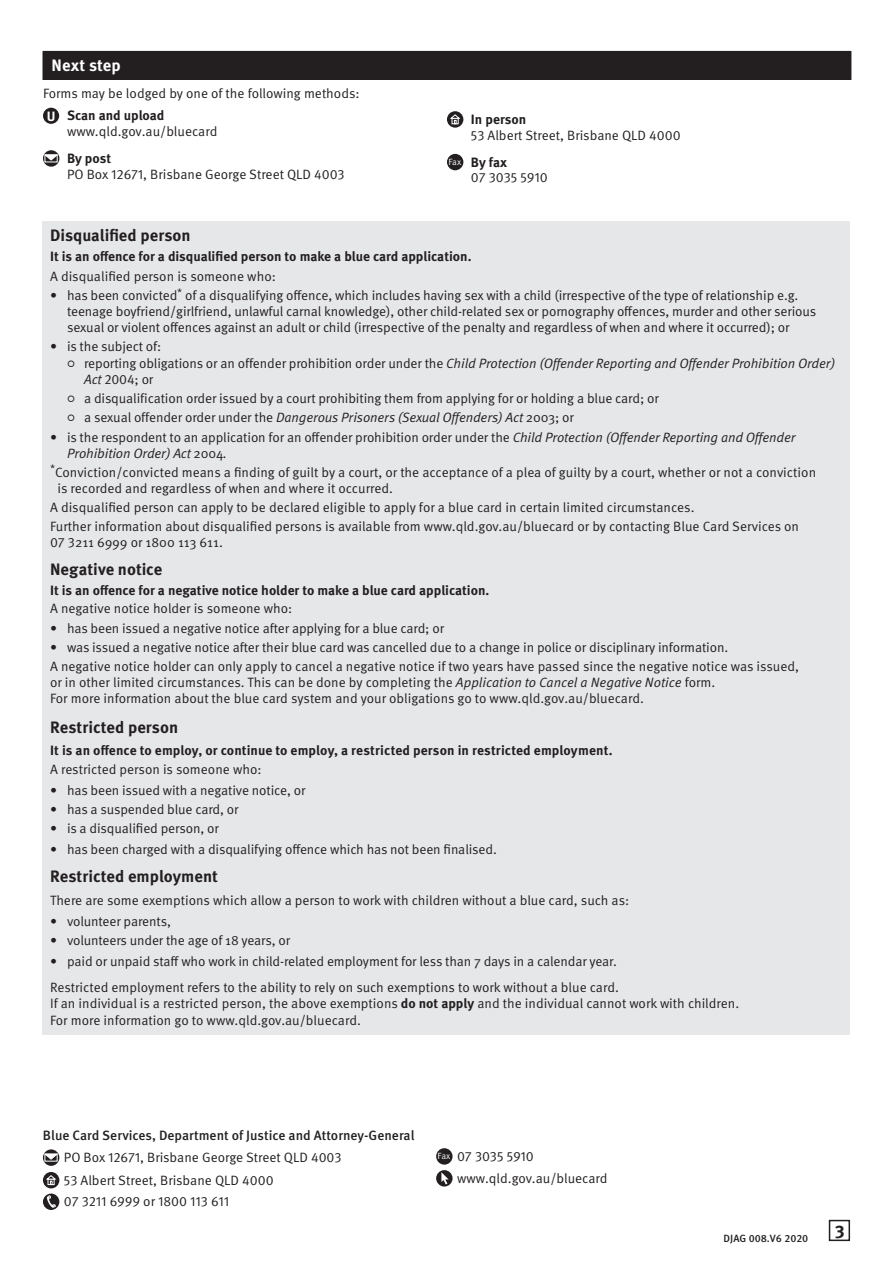
<style>
.page{position:relative;width:893px;height:1263px;background:#fff}
.page>*{position:absolute;margin:0;border:0;box-sizing:border-box;transform-origin:0 0}
.t1{font:700 18px "Meta OT";color:#231f20}
.PSBA_Section_Header{font:700 16.5px "Meta OT";color:#231f20}
.PSBA_Section_Header-2{font:700 16.5px "Meta OT";letter-spacing:.005em;color:#fff}
.PSBA_Bullets_Level_1{font:13.5px/15.8px "Meta OT";letter-spacing:-.01em;color:#231f20}
.t2{font:700 13.5px "Meta OT";color:#231f20}
.PSBA_Bullets_Level_2{font:italic 13.5px/15.8px "Meta OT";letter-spacing:-.01em;color:#231f20}
.PSBA_Bullets_Level_2-2{font:13.5px "Meta OT";letter-spacing:-.01em;color:#231f20}
.t3{font:500 13.5px "Meta OT";color:#231f20}
.t4{font:700 13.5px "Meta OT";color:#fff}
.t5{font:500 10.5px "Meta OT";color:#231f20}
.t6{font:9px "Meta OT";letter-spacing:-.005em;color:#fff}
.s1{font-weight:700}
.s2{font-style:normal}
.s3{font-style:italic}
</style>
<div class="page">
<svg style="left:43px;top:1149px;width:16px;height:17px"></svg>
<svg style="left:44px;top:1153px;width:14px;height:7px"></svg>
<svg style="left:43px;top:1172px;width:16px;height:16px"></svg>
<svg style="left:46px;top:1175px;width:11px;height:10px"></svg>
<svg style="left:43px;top:1193px;width:16px;height:17px"></svg>
<svg style="left:47px;top:1195px;width:9px;height:13px"></svg>
<div style="left:436px;top:1148px;width:17px;height:16px;background:#231f20;border-radius:50%"></div>
<svg style="left:436px;top:1170px;width:17px;height:16px"></svg>
<svg style="left:441px;top:1172px;width:8px;height:12px"></svg>
<div style="left:829px;top:1220px;width:21px;height:21px;border:2px solid #231f20"></div>
<div style="left:43px;top:51px;width:808px;height:29px;background:#231f20"></div>
<div style="left:43px;top:108px;width:16px;height:16px;background:#231f20;border-radius:50%"></div>
<svg style="left:43px;top:150px;width:16px;height:17px"></svg>
<div style="left:45px;top:154px;width:13px;height:8px;border:1px solid #fff"></div>
<svg style="left:44px;top:154px;width:14px;height:7px"></svg>
<svg style="left:447px;top:111px;width:16px;height:17px"></svg>
<svg style="left:450px;top:114px;width:11px;height:10px"></svg>
<div style="left:447px;top:154px;width:16px;height:16px;background:#231f20;border-radius:50%"></div>
<div style="left:42px;top:221px;width:807px;height:813px;background:#e6e7e9"></div>
<p class="PSBA_Section_Header-2" style="left:52px;top:55px;width:71px">Next step</p>
<p class="PSBA_Bullets_Level_1" style="left:43px;top:85px;width:318px">Forms may be lodged by one of the following methods:</p>
<p class="t4" style="left:47px;top:108px;width:10px">U</p>
<p class="PSBA_Bullets_Level_1" style="left:67px;top:108px;width:152px;line-height:16.2px"><span class="s1">Scan and upload </span>www.qld.gov.au/bluecard</p>
<p class="PSBA_Bullets_Level_1" style="left:67px;top:151px;width:279px;line-height:16.2px"><span class="s1">By post<br></span>PO Box 12671, Brisbane George Street QLD 4003</p>
<p class="PSBA_Bullets_Level_1" style="left:471px;top:112px;width:211px;line-height:16.2px"><span class="s1">In person<br></span>53 Albert Street, Brisbane QLD 4000</p>
<p class="t6" style="left:448px;top:157px;width:14px">Fax</p>
<p class="PSBA_Bullets_Level_1" style="left:471px;top:156px;width:78px;line-height:14.2px"><span class="s1">By fax<br></span>07 3035 5910</p>
<p class="PSBA_Section_Header" style="left:50px;top:225px;width:142px">Disqualified person</p>
<p class="t2" style="left:50px;top:248px;width:423px">It is an offence for a disqualified person to make a blue card application.</p>
<p class="PSBA_Bullets_Level_1" style="left:50px;top:269px;width:227px">A disqualified person is someone who:</p>
<p class="PSBA_Bullets_Level_1" style="left:67px;top:288px;width:751px;text-indent:-17px">• has been convicted<sup>*</sup> of a disqualifying offence, which includes having sex with a child (irrespective of the type of relationship e.g. teenage boyfriend/girlfriend, unlawful carnal knowledge), other child-related sex or pornography offences, murder and other serious sexual or violent offences against an adult or child (irrespective of the penalty and regardless of when and where it occurred); or</p>
<p class="PSBA_Bullets_Level_1" style="left:50px;top:338px;width:113px">• is the subject of:</p>
<p class="PSBA_Bullets_Level_2" style="left:84px;top:356px;width:753px"><span class="s2">reporting obligations or an offender prohibition order under the</span> Child Protection (Offender Reporting and Offender Prohibition Order)<br>Act <span class="s2">2004; or</span></p>
<p class="PSBA_Bullets_Level_2-2" style="left:84px;top:390px;width:576px">a disqualification order issued by a court prohibiting them from applying for or holding a blue card; or</p>
<p class="PSBA_Bullets_Level_2" style="left:84px;top:409px;width:491px"><span class="s2">a sexual offender order under the</span> Dangerous Prisoners (Sexual Offenders) Act <span class="s2">2003; or</span></p>
<p class="PSBA_Bullets_Level_1" style="left:67px;top:430px;width:730px;text-indent:-17px">• is the respondent to an application for an offender prohibition order under the <span class="s3">Child Protection (Offender Reporting and Offender<br>Prohibition Order) Act</span> 2004<span class="s3">.</span></p>
<p class="PSBA_Bullets_Level_1" style="left:58px;top:464px;width:760px;text-indent:-8px"><sup>*</sup>Conviction/convicted means a finding of guilt by a court, or the acceptance of a plea of guilty by a court, whether or not a conviction is recorded and regardless of when and where it occurred.</p>
<p class="PSBA_Bullets_Level_1" style="left:50px;top:499px;width:646px">A disqualified person can apply to be declared eligible to apply for a blue card in certain limited circumstances.</p>
<p class="PSBA_Bullets_Level_1" style="left:50px;top:518px;width:750px;line-height:16.2px">Further information about disqualified persons is available from www.qld.gov.au/bluecard or by contacting Blue Card Services on<br>07 3211 6999 or 1800 113 611.</p>
<p class="PSBA_Section_Header" style="left:50px;top:559px;width:114px">Negative notice</p>
<p class="t2" style="left:50px;top:582px;width:441px">It is an offence for a negative notice holder to make a blue card application.</p>
<p class="PSBA_Bullets_Level_1" style="left:50px;top:600px;width:244px">A negative notice holder is someone who:</p>
<p class="PSBA_Bullets_Level_1" style="left:50px;top:620px;width:396px">• has been issued a negative notice after applying for a blue card; or</p>
<p class="PSBA_Bullets_Level_1" style="left:50px;top:639px;width:680px">• was issued a negative notice after their blue card was cancelled due to a change in police or disciplinary information.</p>
<p class="PSBA_Bullets_Level_1" style="left:50px;top:658px;width:750px">A negative notice holder can only apply to cancel a negative notice if two years have passed since the negative notice was issued, or in other limited circumstances. This can be done by completing the <span class="s3">Application to Cancel a Negative Notice</span> form.</p>
<p class="PSBA_Bullets_Level_1" style="left:50px;top:691px;width:595px">For more information about the blue card system and your obligations go to www.qld.gov.au/bluecard.</p>
<p class="PSBA_Section_Header" style="left:50px;top:716px;width:130px">Restricted person</p>
<p class="t2" style="left:50px;top:742px;width:564px">It is an offence to employ, or continue to employ, a restricted person in restricted employment.</p>
<p class="PSBA_Bullets_Level_1" style="left:50px;top:761px;width:213px">A restricted person is someone who:</p>
<p class="PSBA_Bullets_Level_1" style="left:50px;top:783px;width:257px">• has been issued with a negative notice, or</p>
<p class="PSBA_Bullets_Level_1" style="left:50px;top:801px;width:190px">• has a suspended blue card, or</p>
<p class="PSBA_Bullets_Level_1" style="left:50px;top:820px;width:170px">• is a disqualified person, or</p>
<p class="PSBA_Bullets_Level_1" style="left:50px;top:842px;width:448px">• has been charged with a disqualifying offence which has not been finalised.</p>
<p class="PSBA_Section_Header" style="left:50px;top:866px;width:169px">Restricted employment</p>
<p class="PSBA_Bullets_Level_1" style="left:50px;top:892px;width:581px">There are some exemptions which allow a person to work with children without a blue card, such as:</p>
<p class="PSBA_Bullets_Level_1" style="left:50px;top:913px;width:122px">• volunteer parents,</p>
<p class="PSBA_Bullets_Level_1" style="left:50px;top:932px;width:242px">• volunteers under the age of 18 years, or</p>
<p class="PSBA_Bullets_Level_1" style="left:50px;top:953px;width:568px">• paid or unpaid staff who work in child-related employment for less than 7 days in a calendar year.</p>
<p class="PSBA_Bullets_Level_1" style="left:50px;top:980px;width:570px">Restricted employment refers to the ability to rely on such exemptions to work without a blue card.</p>
<p class="PSBA_Bullets_Level_1" style="left:50px;top:996px;width:691px">If an individual is a restricted person, the above exemptions <span class="s1">do not apply</span> and the individual cannot work with children.</p>
<p class="PSBA_Bullets_Level_1" style="left:50px;top:1012px;width:312px">For more information go to www.qld.gov.au/bluecard.</p>
<p class="t3" style="left:43px;top:1127px;width:373px">Blue Card Services, Department of Justice and Attorney-General</p>
<p class="PSBA_Bullets_Level_1" style="left:64px;top:1150px;width:279px">PO Box 12671, Brisbane George Street QLD 4003</p>
<p class="PSBA_Bullets_Level_1" style="left:64px;top:1172px;width:211px">53 Albert Street, Brisbane QLD 4000</p>
<p class="PSBA_Bullets_Level_1" style="left:64px;top:1193px;width:167px">07 3211 6999 or 1800 113 611</p>
<p class="t6" style="left:438px;top:1151px;width:14px">Fax</p>
<p class="PSBA_Bullets_Level_1" style="left:457px;top:1148px;width:78px">07 3035 5910</p>
<p class="PSBA_Bullets_Level_1" style="left:457px;top:1171px;width:152px">www.qld.gov.au/bluecard</p>
<p class="t5" style="left:724px;top:1231px;width:86px">DJAG 008.V6 2020</p>
<p class="t1" style="left:835px;top:1217px;width:11px">3</p>
</div>
